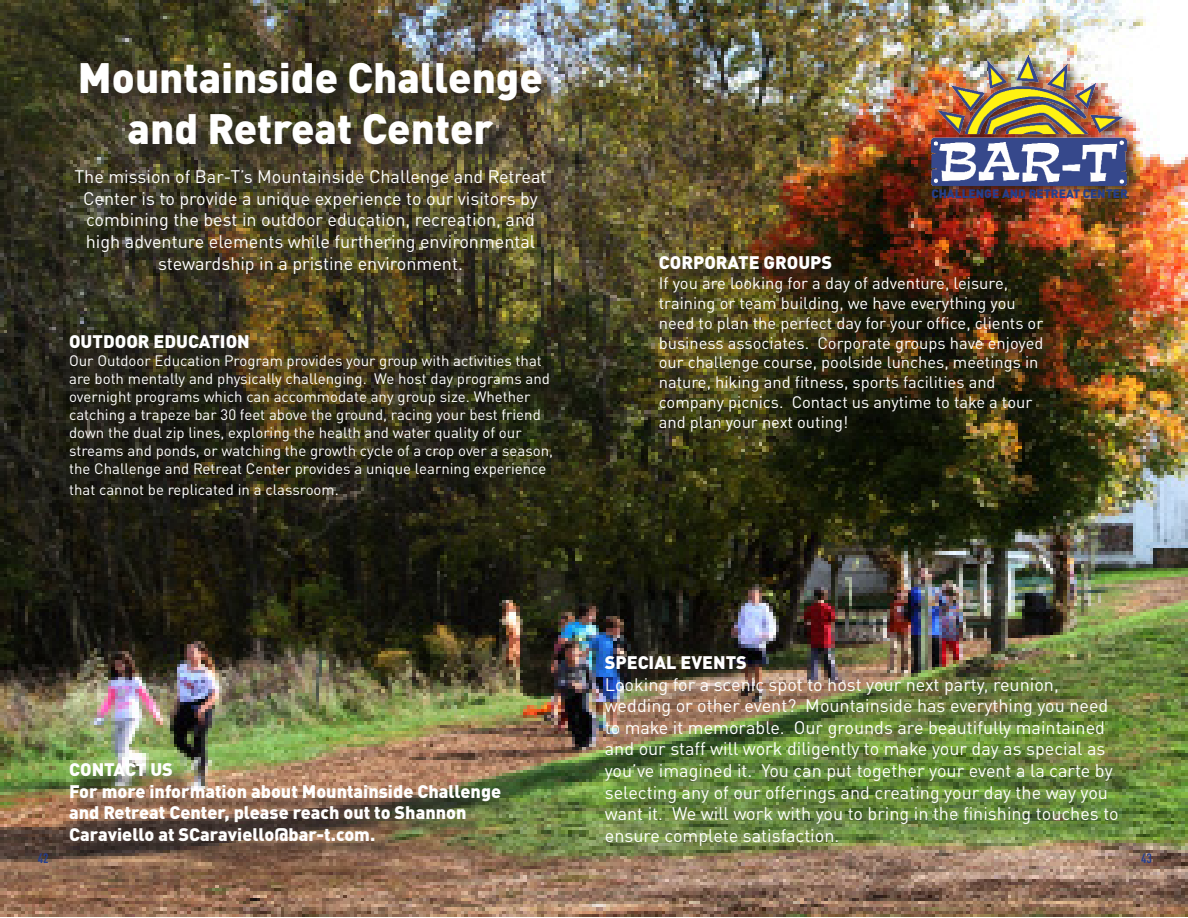
<style>
.page{position:relative;width:1188px;height:918px;background:#fff}
.page>*{position:absolute;margin:0;border:0;box-sizing:border-box;transform-origin:0 0}
.t1{font:900 42px/50.4px "DINOT";color:#fff;text-align:center}
.t2{font:18px/21.6px "DINOT";color:#fff;text-align:center}
.t3{font:900 18px/21.6px "DINOT";color:#fff}
.t4{font:16.5px/19.8px "DINOT";color:#fff}
.t5{font:15px/18px "DINOT";color:#fff}
.t6{font:700 condensed 13.5px "DINOT";color:#253f8e}
.t7{font:900 12px "DINOT";color:#253f8e}
</style>
<div class="page">
<img style="left:0;top:0;width:1187px;height:917px">
<div style="left:78px;top:65px;width:486px;height:226px;background:#231f20;opacity:.75"></div>
<div style="left:72px;top:337px;width:498px;height:523px;background:#231f20;opacity:.75"></div>
<div style="left:927px;top:52px;width:213px;height:146px;background:#231f20;opacity:.75"></div>
<img style="left:931px;top:54px;width:196px;height:131px">
<div style="left:662px;top:259px;width:399px;height:191px;background:#231f20;opacity:.75"></div>
<div style="left:608px;top:659px;width:528px;height:204px;background:#231f20;opacity:.75"></div>
<h1 class="t1" style="left:78px;top:51px;width:467px">Mountainside Challenge and Retreat Center</h1>
<p class="t2" style="left:74px;top:166px;width:474px">The mission of Bar-T’s Mountainside Challenge and Retreat Center is to provide a unique experience to our visitors by combining the best in outdoor education, recreation, and high adventure elements while furthering environmental stewardship in a pristine environment.</p>
<p class="t3" style="left:69px;top:330px;width:182px">OUTDOOR EDUCATION</p>
<p class="t5" style="left:69px;top:351px;width:486px">Our Outdoor Education Program provides your group with activities that are both mentally and physically challenging. We host day programs and overnight programs which can accommodate any group size. Whether catching a trapeze bar 30 feet above the ground, racing your best friend down the dual zip lines, exploring the health and water quality of our streams and ponds, or watching the growth cycle of a crop over a season, the Challenge and Retreat Center provides a unique learning experience</p>
<p class="t5" style="left:69px;top:481px;width:271px">that cannot be replicated in a classroom.</p>
<p class="t7" style="left:931px;top:186px;width:198px">CHALLENGE AND RETREAT CENTER</p>
<p class="t3" style="left:659px;top:251px;width:175px">CORPORATE GROUPS</p>
<p class="t4" style="left:659px;top:273px;width:386px">If you are looking for a day of adventure, leisure, training or team building, we have everything you need to plan the perfect day for your office, clients or business associates. Corporate groups have enjoyed our challenge course, poolside lunches, meetings in nature, hiking and fitness, sports facilities and company picnics. Contact us anytime to take a tour and plan your next outing!</p>
<p class="t3" style="left:69px;top:758px;width:434px">CONTACT US<br>For more information about Mountainside Challenge and Retreat Center, please reach out to Shannon Caraviello at SCaraviello@bar-t.com.</p>
<p class="t3" style="left:605px;top:651px;width:144px">SPECIAL EVENTS</p>
<p class="t2" style="left:605px;top:673px;width:515px;text-align:left">Looking for a scenic spot to host your next party, reunion, wedding or other event? Mountainside has everything you need to make it memorable. Our grounds are beautifully maintained and our staff will work diligently to make your day as special as you’ve imagined it. You can put together your event a la carte by selecting any of our offerings and creating your day the way you want it. We will work with you to bring in the finishing touches to ensure complete satisfaction.</p>
<p class="t6" style="left:38px;top:850px;width:12px">42</p>
<p class="t6" style="left:1141px;top:850px;width:12px">43</p>
</div>
